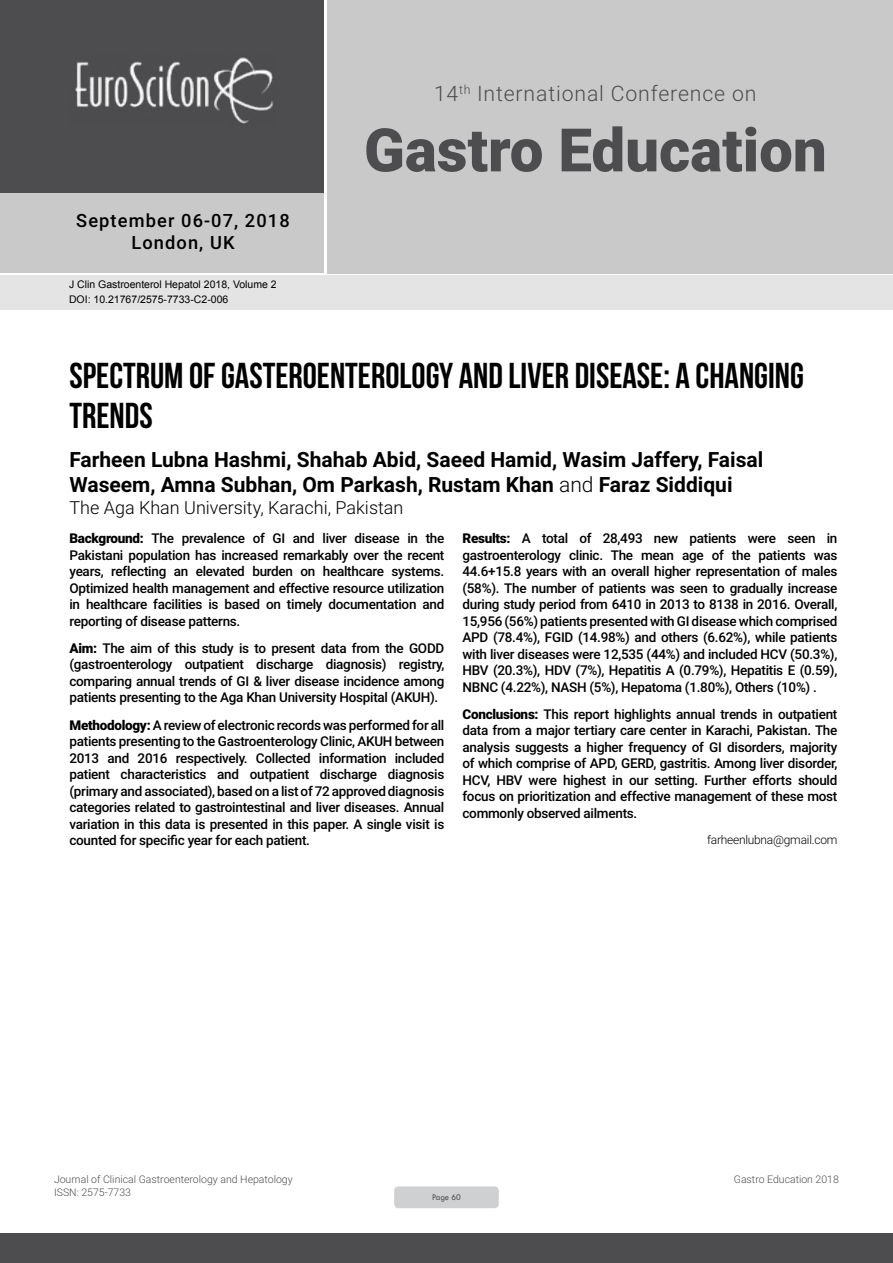
<style>
.page{position:relative;width:893px;height:1263px;background:#fff}
.page>*{position:absolute;margin:0;border:0;box-sizing:border-box;transform-origin:0 0}
.t1{font:900 60px "Roboto";color:#4d4d4f}
.t2{font:36px/39.6px "Bebas Neue";color:#000}
.t3{font:300 21.3px "Roboto";letter-spacing:.04em;color:#4d4d4f}
.t4{font:700 21px/25.2px "Roboto";color:#000}
.t5{font:500 18.3px/21.9px "Roboto";letter-spacing:.06em;color:#000;text-align:center}
.t6{font:300 18px "Roboto";color:#000}
.t7{font:500 13.5px/16.5px "Roboto";letter-spacing:-.02em;color:#000;text-align:justify}
.t8{font:300 12px "Roboto";letter-spacing:-.02em;color:#000}
.t9{font:300 10.5px "Roboto";color:#4d4d4f}
.t10{font:10.5px/14.4px "Arial";color:#000}
.t11{font:9px "Tw Cen";letter-spacing:-.02em;color:#4d4d4f;scale:.95 1}
.s1{font-weight:300}
.s2{font-weight:900}
</style>
<div class="page">
<div style="left:0;top:0;width:323px;height:193px;background:#4d4d4f"></div>
<div style="left:1px;top:193px;width:323px;height:80px;background:#c9c9ca"></div>
<div style="left:327px;top:0;width:566px;height:273px;background:#c9c9ca"></div>
<img style="left:75px;top:57px;width:199px;height:67px">
<div style="left:0;top:1233px;width:893px;height:30px;background:#4d4d4f"></div>
<div style="left:1px;top:275px;width:892px;height:35px;background:#e4e4e4"></div>
<div style="left:394px;top:1186px;width:105px;height:22px;background:#cfd0d2;border-radius:4px"></div>
<h3 class="t5" style="left:76px;top:209px;width:215px">September 06-07, 2018<br>London, UK</h3>
<p class="t10" style="left:69px;top:278px;width:209px">J Clin Gastroenterol Hepatol 2018, Volume 2<br>DOI: 10.21767/2575-7733-C2-006</p>
<h3 class="t3" style="left:434px;top:78px;width:324px">14<sup>th</sup> International Conference on</h3>
<h1 class="t1" style="left:364px;top:108px;width:464px">Gastro Education</h1>
<h2 class="t2" style="left:69px;top:356px;width:736px">SPECTRUM OF GASTEROENTEROLOGY AND LIVER DISEASE: A CHANGING<br>TRENDS</h2>
<h3 class="t4" style="left:69px;top:446px;width:695px">Farheen Lubna Hashmi, Shahab Abid, Saeed Hamid, Wasim Jaffery, Faisal<br>Waseem, Amna Subhan, Om Parkash, Rustam Khan <span class="s1">and</span> Faraz Siddiqui</h3>
<h3 class="t6" style="left:69px;top:495px;width:335px">The Aga Khan University, Karachi, Pakistan</h3>
<p class="t7" style="left:69px;top:530px;width:376px"><span class="s2">Background:</span> The prevalence of GI and liver disease in the Pakistani population has increased remarkably over the recent years, reflecting an elevated burden on healthcare systems.<br>Optimized health management and effective resource utilization in healthcare facilities is based on timely documentation and reporting of disease patterns.</p>
<p class="t7" style="left:69px;top:639px;width:376px"><span class="s2">Aim:</span> The aim of this study is to present data from the GODD (gastroenterology outpatient discharge diagnosis) registry, comparing annual trends of GI &amp; liver disease incidence among patients presenting to the Aga Khan University Hospital (AKUH).</p>
<p class="t7" style="left:69px;top:716px;width:376px"><span class="s2">Methodology:</span> A review of electronic records was performed for all patients presenting to the Gastroenterology Clinic, AKUH between 2013 and 2016 respectively. Collected information included patient characteristics and outpatient discharge diagnosis (primary and associated), based on a list of 72 approved diagnosis categories related to gastrointestinal and liver diseases. Annual variation in this data is presented in this paper. A single visit is counted for specific year for each patient.</p>
<p class="t7" style="left:462px;top:530px;width:376px"><span class="s2">Results:</span> A total of 28,493 new patients were seen in gastroenterology clinic. The mean age of the patients was 44.6+15.8 years with an overall higher representation of males (58%). The number of patients was seen to gradually increase during study period from 6410 in 2013 to 8138 in 2016. Overall, 15,956 (56%) patients presented with GI disease which comprised APD (78.4%), FGID (14.98%) and others (6.62%), while patients with liver diseases were 12,535 (44%) and included HCV (50.3%), HBV (20.3%), HDV (7%), Hepatitis A (0.79%), Hepatitis E (0.59), NBNC (4.22%), NASH (5%), Hepatoma (1.80%), Others (10%) .</p>
<p class="t7" style="left:462px;top:705px;width:376px"><span class="s2">Conclusions:</span> This report highlights annual trends in outpatient data from a major tertiary care center in Karachi, Pakistan. The analysis suggests a higher frequency of GI disorders, majority of which comprise of APD, GERD, gastritis. Among liver disorder, HCV, HBV were highest in our setting. Further efforts should focus on prioritization and effective management of these most commonly observed ailments.</p>
<p class="t8" style="left:707px;top:831px;width:132px">farheenlubna@gmail.com</p>
<p class="t9" style="left:54px;top:1172px;width:240px">Journal of Clinical Gastroenterology and Hepatology</p>
<p class="t9" style="left:734px;top:1172px;width:107px">Gastro Education 2018</p>
<p class="t9" style="left:54px;top:1185px;width:78px">ISSN: 2575-7733</p>
<p class="t11" style="left:432px;top:1192px;width:32px">Page 60</p>
</div>
